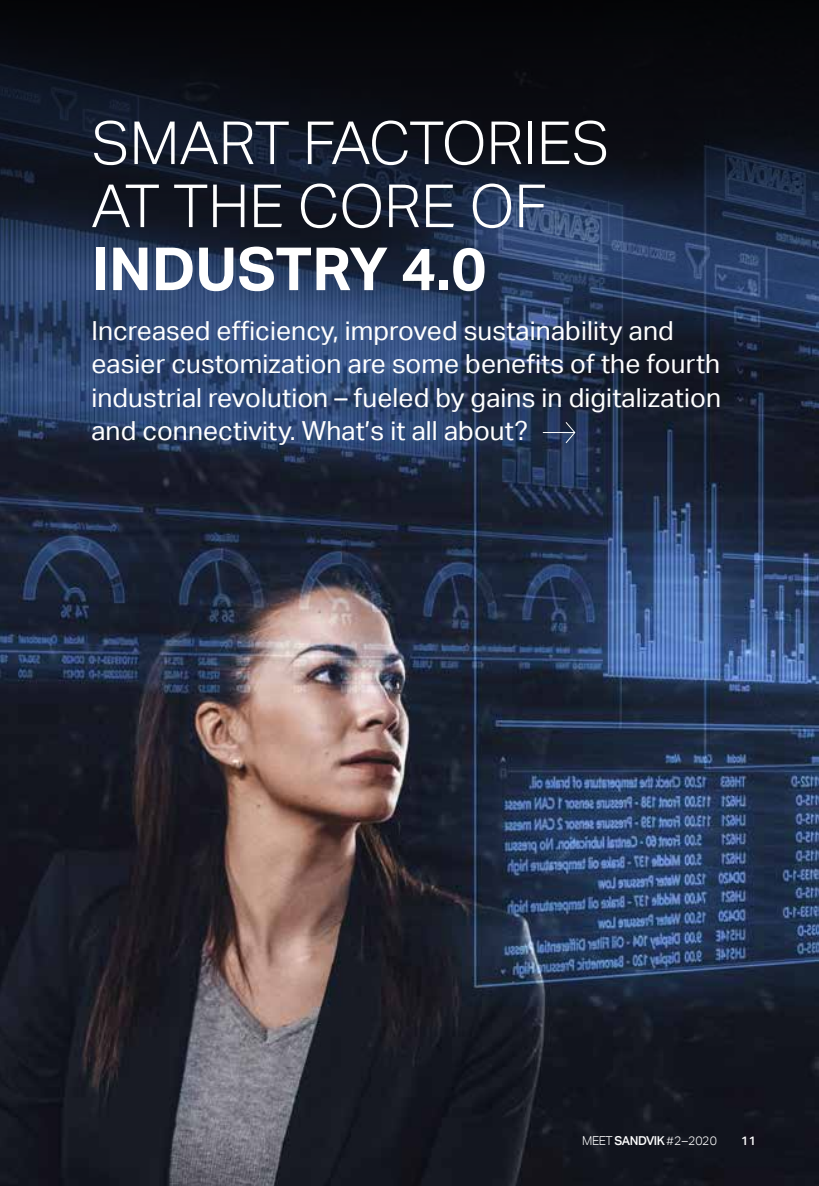
<style>
.page{position:relative;width:819px;height:1186px;background:#fff}
.page>*{position:absolute;margin:0;border:0;box-sizing:border-box;transform-origin:0 0}
.t1{font:300 59.5px/63px "Aktiv Grotesk";color:#fff}
.t2{font:700 59.5px "Aktiv Grotesk";color:#fff}
.t3{font:26.25px/33.2px "Aktiv Grotesk";letter-spacing:.005em;color:#fff}
.t4{font:500 12.25px "Aktiv Grotesk";letter-spacing:-.04em;color:#fff}
.t5{font:500 12.25px "Aktiv Grotesk";color:#fff}
.s1{font-weight:300}
</style>
<div class="page">
<img style="left:0;top:499px;width:819px;height:687px">
<svg style="left:0;top:0;width:819px;height:499px;background:#1a253b"></svg>
<hr style="left:542px;top:432px;width:32px;height:1px;background:#fff">
<svg style="left:565px;top:421px;width:10px;height:23px"></svg>
<h1 class="t1" style="left:91px;top:112px;width:519px">SMART FACTORIES<br>AT THE CORE OF</h1>
<h1 class="t2" style="left:91px;top:235px;width:396px">INDUSTRY 4.0</h1>
<p class="t3" style="left:91px;top:314px;width:631px">Increased efficiency, improved sustainability and easier customization are some benefits of the fourth industrial revolution – fueled by gains in digitalization and connectivity. What’s it all about?</p>
<p class="t4" style="left:582px;top:1133px;width:136px"><span class="s1">MEET</span> SANDVIK <span class="s1">#</span><span class="s1">2–2020</span></p>
<p class="t5" style="left:741px;top:1133px;width:16px">11</p>
</div>
